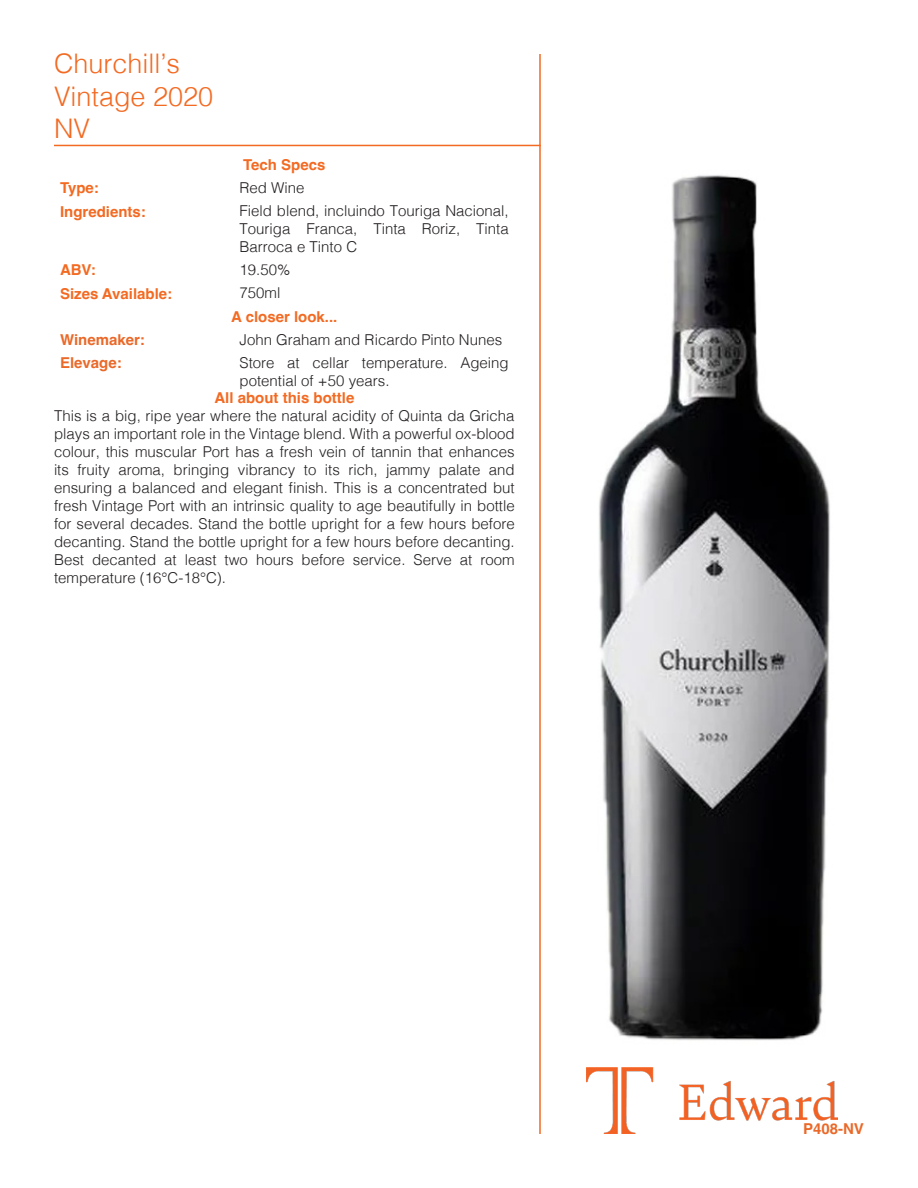
<style>
.page{position:relative;width:918px;height:1188px;background:#fff}
.page>*{position:absolute;margin:0;border:0;box-sizing:border-box;transform-origin:0 0}
.t1{font:300 27px "Helvetica";color:#f36a22}
.t2{font:300 15px/18px "Helvetica";color:#231f20;text-align:justify}
.t3{font:700 15px "Helvetica";color:#f36a22}
.t4{font:700 15px "Helvetica";color:#ea6929}
</style>
<div class="page">
<img style="left:599px;top:175px;width:231px;height:866px">
<hr style="left:539px;top:54px;width:2px;height:1080px;background:#f36a22">
<hr style="left:54px;top:145px;width:487px;height:1px;background:#f36a22">
<img style="left:587px;top:1067px;width:251px;height:67px">
<p class="t1" style="left:54px;top:41px;width:128px">Churchill’s</p>
<p class="t1" style="left:54px;top:73px;width:161px">Vintage 2020</p>
<p class="t1" style="left:54px;top:106px;width:37px">NV</p>
<p class="t3" style="left:243px;top:156px;width:84px">Tech Specs</p>
<p class="t3" style="left:60px;top:179px;width:40px">Type:</p>
<p class="t2" style="left:240px;top:177px;width:67px">Red Wine</p>
<p class="t3" style="left:60px;top:202px;width:87px">Ingredients:</p>
<p class="t2" style="left:240px;top:201px;width:271px">Field blend, incluindo Touriga Nacional, Touriga Franca, Tinta Roriz, Tinta Barroca e Tinto C</p>
<p class="t3" style="left:60px;top:261px;width:37px">ABV:</p>
<p class="t2" style="left:240px;top:259px;width:52px">19.50%</p>
<p class="t3" style="left:60px;top:284px;width:114px">Sizes Available:</p>
<p class="t2" style="left:240px;top:283px;width:42px">750ml</p>
<p class="t3" style="left:231px;top:307px;width:108px">A closer look...</p>
<p class="t4" style="left:60px;top:331px;width:86px">Winemaker:</p>
<p class="t2" style="left:240px;top:329px;width:264px">John Graham and Ricardo Pinto Nunes</p>
<p class="t4" style="left:60px;top:354px;width:63px">Elevage:</p>
<p class="t2" style="left:240px;top:352px;width:271px">Store at cellar temperature. Ageing potential of +50 years.</p>
<p class="t3" style="left:214px;top:389px;width:142px">All about this bottle</p>
<p class="t2" style="left:54px;top:406px;width:462px">This is a big, ripe year where the natural acidity of Quinta da Gricha plays an important role in the Vintage blend. With a powerful ox-blood colour, this muscular Port has a fresh vein of tannin that enhances its fruity aroma, bringing vibrancy to its rich, jammy palate and ensuring a balanced and elegant finish. This is a concentrated but fresh Vintage Port with an intrinsic quality to age beautifully in bottle for several decades. Stand the bottle upright for a few hours before decanting. Stand the bottle upright for a few hours before decanting.<br>Best decanted at least two hours before service. Serve at room temperature (16°C-18°C).</p>
<p class="t4" style="left:803px;top:1120px;width:62px">P408-NV</p>
</div>
